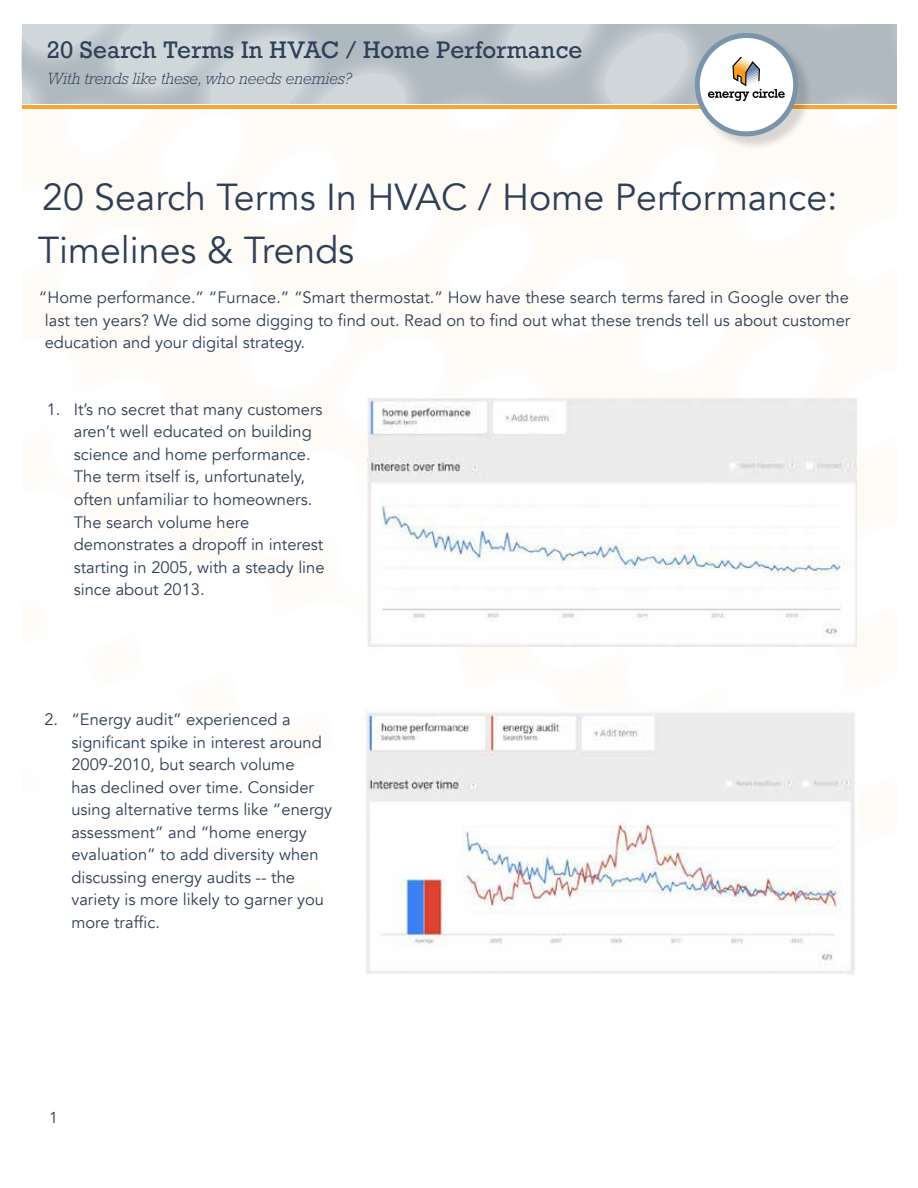
<style>
.page{position:relative;width:918px;height:1188px;background:#fff}
.page>*{position:absolute;margin:0;border:0;box-sizing:border-box;transform-origin:0 0}
.t1{font:37.5px/52.5px "Avenir";color:#2e3f56}
.t2{font:22.5px "Rockwell";letter-spacing:.01em;color:#2e3f56}
.t3{font:16.5px/22.5px "Avenir";color:#2e3f56}
.t4{font:italic 300 16.5px "Rockwell";color:#2e3f56}
.t5{font:15.9px "Avenir";color:#2e3f56}
</style>
<div class="page">
<div style="left:22px;top:24px;width:874px;height:80px;background:#afb9c0"></div>
<svg style="left:22px;top:24px;width:572px;height:80px"></svg>
<hr style="left:22px;top:105px;width:874px;height:4px;background:#faa634">
<div style="left:697px;top:35px;width:116px;height:116px;background:#000;opacity:.15"></div>
<div style="left:695px;top:33px;width:103px;height:103px;background:#7b94aa;border-radius:50%"></div>
<div style="left:700px;top:38px;width:93px;height:93px;background:#fff;border-radius:47px"></div>
<svg style="left:600px;top:28px;width:191px;height:76px"></svg>
<img style="left:367px;top:398px;width:489px;height:249px">
<img style="left:365px;top:709px;width:490px;height:266px">
<h2 class="t2" style="left:47px;top:36px;width:537px">20 Search Terms In HVAC / Home Performance</h2>
<p class="t4" style="left:47px;top:69px;width:306px">With trends like these, who needs enemies?</p>
<h1 class="t1" style="left:38px;top:172px;width:801px">20 Search Terms In HVAC / Home Performance:<br>Timelines &amp; Trends</h1>
<p class="t3" style="left:45px;top:286px;width:807px;text-align:justify;text-indent:-6px">“Home performance.” “Furnace.” “Smart thermostat.” How have these search terms fared in Google over the last ten years? We did some digging to find out. Read on to find out what these trends tell us about customer education and your digital strategy.</p>
<p class="t3" style="left:74px;top:398px;width:252px;text-indent:-27px">1. It’s no secret that many customers aren’t well educated on building science and home performance.<br>The term itself is, unfortunately, often unfamiliar to homeowners.<br>The search volume here demonstrates a dropoff in interest starting in 2005, with a steady line since about 2013.</p>
<p class="t3" style="left:71px;top:709px;width:262px;text-indent:-27px">2. “Energy audit” experienced a significant spike in interest around<br>2009-2010, but search volume<br>has declined over time. Consider using alternative terms like “energy assessment” and “home energy evaluation” to add diversity when discussing energy audits -- the variety is more likely to garner you more traffic.</p>
<p class="t5" style="left:49px;top:1108px;width:10px">1</p>
</div>
